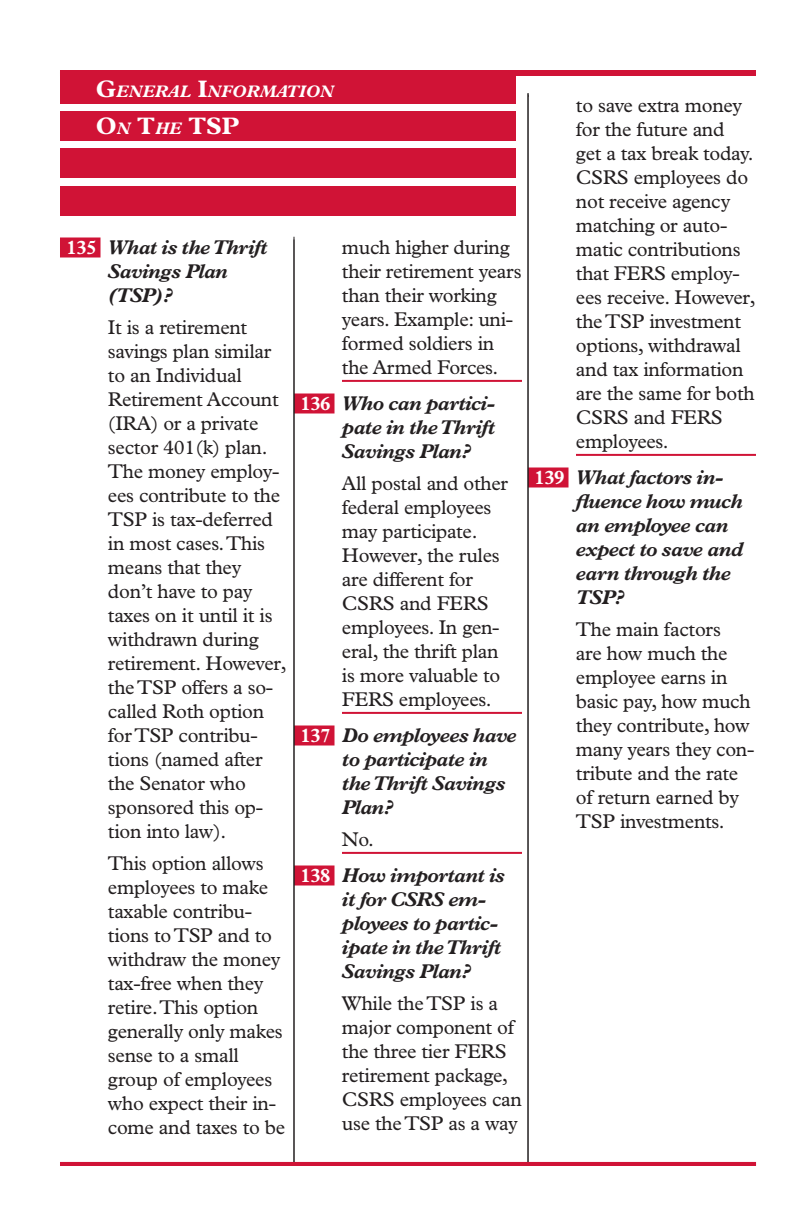
<style>
.page{position:relative;width:792px;height:1224px;background:#fff}
.page>*{position:absolute;margin:0;border:0;box-sizing:border-box;transform-origin:0 0}
.t1{font:700 24px "Plantin MT Pro";color:#fff}
.t2{font:20px/24px "Plantin Std";letter-spacing:-.015em;color:#231f20}
.t3{font:italic 700 20px/24px "Plantin MT Pro";letter-spacing:-.03em;color:#231f20}
.t4{font:italic 700 16.8px "Plantin MT Pro";color:#fff}
.s1{font-style:normal;font-size:24px}
.s2{font-style:italic;font-size:16.8px}
.s3{font-style:normal;color:#fff}
</style>
<div class="page">
<div style="left:60px;top:238px;width:41px;height:20px;background:#d01336"></div>
<hr style="left:576px;top:454px;width:180px;height:2px;background:#d01336">
<div style="left:528px;top:468px;width:41px;height:20px;background:#d01336"></div>
<hr style="left:60px;top:72px;width:696px;height:4px;background:#d01336">
<div style="left:60px;top:74px;width:456px;height:30px;background:#d01336"></div>
<div style="left:60px;top:111px;width:456px;height:30px;background:#d01336"></div>
<div style="left:60px;top:148px;width:456px;height:30px;background:#d01336"></div>
<div style="left:60px;top:186px;width:456px;height:30px;background:#d01336"></div>
<hr style="left:342px;top:380px;width:180px;height:2px;background:#d01336">
<div style="left:294px;top:394px;width:41px;height:20px;background:#d01336"></div>
<hr style="left:342px;top:712px;width:180px;height:2px;background:#d01336">
<div style="left:294px;top:726px;width:41px;height:20px;background:#d01336"></div>
<hr style="left:342px;top:852px;width:180px;height:2px;background:#d01336">
<div style="left:294px;top:866px;width:41px;height:20px;background:#d01336"></div>
<hr style="left:528px;top:93px;width:1px;height:1071px;background:#231f20">
<hr style="left:293px;top:237px;width:1px;height:927px;background:#231f20">
<hr style="left:527px;top:94px;width:1px;height:1070px;background:#231f20">
<hr style="left:60px;top:70px;width:696px;height:4px;background:#d01336">
<hr style="left:60px;top:1162px;width:696px;height:4px;background:#d01336">
<p class="t4" style="left:96px;top:82px;width:239px"><span class="s1">G</span>ENERAL <span class="s1">I</span>NFORMATION</p>
<p class="t1" style="left:96px;top:112px;width:145px">O<span class="s2">N</span> T<span class="s2">HE</span> TSP</p>
<p class="t3" style="left:108px;top:235px;width:161px;text-indent:-41px"><span class="s3">135</span> What is the Thrift<br>Savings Plan (TSP)?</p>
<p class="t2" style="left:108px;top:315px;width:180px">It is a retirement savings plan similar to an Individual<br>Retirement Account (IRA) or a private sector 401(k) plan.<br>The money employ&shy;ees contribute to the<br>TSP is tax-deferred in most cases. This means that they don’t have to pay taxes on it until it is withdrawn during retirement. However, the TSP offers a so&shy;called Roth option for TSP contribu&shy;tions (named after the Senator who sponsored this op&shy;tion into law).</p>
<p class="t2" style="left:108px;top:851px;width:179px">This option allows employees to make taxable contribu&shy;tions to TSP and to withdraw the money tax-free when they retire. This option generally only makes sense to a small group of employees who expect their in&shy;come and taxes to be</p>
<p class="t2" style="left:342px;top:235px;width:181px">much higher during their retirement years than their working years. Example: uni&shy;formed soldiers in the Armed Forces.</p>
<p class="t3" style="left:342px;top:391px;width:155px;text-align:justify;text-indent:-41px"><span class="s3">136</span> Who can partici&shy;pate in the Thrift Savings Plan?</p>
<p class="t2" style="left:342px;top:471px;width:167px">All postal and other federal employees may participate.<br>However, the rules are different for<br>CSRS and FERS employees. In gen&shy;eral, the thrift plan is more valuable to<br>FERS employees.</p>
<p class="t3" style="left:342px;top:723px;width:176px;text-indent:-41px"><span class="s3">137</span> Do employees have to participate in the Thrift Savings<br>Plan?</p>
<p class="t2" style="left:342px;top:827px;width:33px">No.</p>
<p class="t3" style="left:342px;top:863px;width:165px;text-indent:-41px"><span class="s3">138</span> How important is it for CSRS em&shy;ployees to partic&shy;ipate in the Thrift<br>Savings Plan?</p>
<p class="t2" style="left:342px;top:991px;width:182px">While the TSP is a major component of the three tier FERS retirement package,<br>CSRS employees can use the TSP as a way</p>
<p class="t2" style="left:576px;top:93px;width:181px">to save extra money for the future and<br>get a tax break today.<br>CSRS employees do not receive agency matching or auto&shy;matic contributions that FERS employ&shy;ees receive. However, the TSP investment options, withdrawal and tax information are the same for both<br>CSRS and FERS employees.</p>
<p class="t3" style="left:576px;top:465px;width:169px;text-indent:-41px"><span class="s3">139</span> What factors in&shy;fluence how much an employee can expect to save and earn through the<br>TSP?</p>
<p class="t2" style="left:576px;top:617px;width:180px">The main factors<br>are how much the employee earns in basic pay, how much they contribute, how many years they con&shy;tribute and the rate of return earned by<br>TSP investments.</p>
</div>
